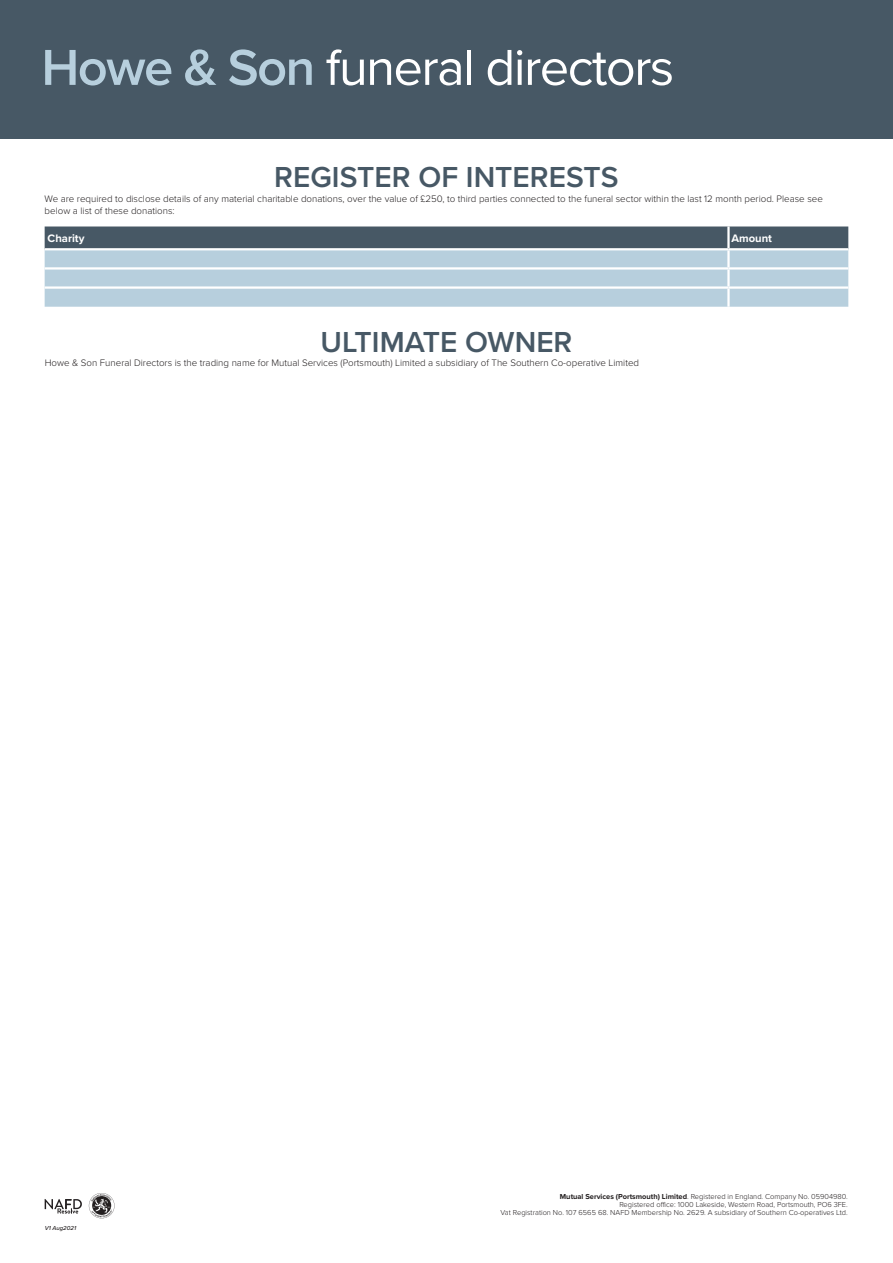
<style>
.page{position:relative;width:893px;height:1263px;background:#fff}
.page>*{position:absolute;margin:0;border:0;box-sizing:border-box;transform-origin:0 0}
.t1{font:600 30px "Proxima Nova";color:#475865}
.table_header{font:700 11.25px "Proxima Nova";color:#fff}
.Body_Text{font:300 9.75px/11.7px "Proxima Nova";color:#231f20}
.BodyText{font:300 9.75px "Proxima Nova";color:#231f20}
.t2{font:300 7.5px/8.2px "Proxima Nova";color:#231f20;text-align:right}
.t3{font:italic 500 6px "Proxima Nova";color:#231f20}
.s1{font-weight:700}
</style>
<div class="page">
<div style="left:0;top:0;width:893px;height:139px;background:#475865"></div>
<svg style="left:45px;top:1199px;width:37px;height:14px"></svg>
<svg style="left:89px;top:1193px;width:25px;height:25px"></svg>
<div style="left:45px;top:226px;width:803px;height:22px;background:#475865"></div>
<div style="left:45px;top:250px;width:803px;height:57px;background:#b7cfdd"></div>
<hr style="left:727px;top:226px;width:3px;height:22px;background:#fff">
<hr style="left:727px;top:250px;width:3px;height:17px;background:#fff">
<hr style="left:45px;top:267px;width:683px;height:3px;background:#fff">
<hr style="left:728px;top:267px;width:120px;height:3px;background:#fff">
<hr style="left:727px;top:270px;width:3px;height:16px;background:#fff">
<hr style="left:45px;top:286px;width:683px;height:3px;background:#fff">
<hr style="left:728px;top:286px;width:120px;height:3px;background:#fff">
<hr style="left:727px;top:289px;width:3px;height:18px;background:#fff">
<svg style="left:45px;top:50px;width:126px;height:36px"></svg>
<svg style="left:185px;top:49px;width:31px;height:37px"></svg>
<svg style="left:229px;top:49px;width:83px;height:37px"></svg>
<svg style="left:326px;top:49px;width:38px;height:37px"></svg>
<svg style="left:370px;top:59px;width:91px;height:27px"></svg>
<hr style="left:467px;top:50px;width:4px;height:35px;background:#fff">
<svg style="left:488px;top:50px;width:23px;height:36px"></svg>
<svg style="left:517px;top:50px;width:5px;height:35px"></svg>
<svg style="left:528px;top:53px;width:144px;height:33px"></svg>
<p class="t1" style="left:274px;top:154px;width:346px">REGISTER OF INTERESTS</p>
<p class="Body_Text" style="left:45px;top:192px;width:780px">We are required to disclose details of any material charitable donations, over the value of £250, to third parties connected to the funeral sector within the last 12 month period. Please see below a list of these donations:</p>
<p class="table_header" style="left:48px;top:230px;width:38px">Charity</p>
<p class="table_header" style="left:731px;top:230px;width:42px">Amount</p>
<p class="t1" style="left:320px;top:319px;width:253px">ULTIMATE OWNER</p>
<p class="BodyText" style="left:45px;top:355px;width:596px">Howe &amp; Son Funeral Directors is the trading name for Mutual Services (Portsmouth) Limited a subsidiary of The Southern Co-operative Limited</p>
<p class="t3" style="left:45px;top:1223px;width:33px">V1 Aug2021</p>
<p class="t2" style="left:501px;top:1192px;width:349px"><span class="s1">Mutual Services (Portsmouth) Limited</span>. Registered in England. Company No. 05904980.<br>Registered office: 1000 Lakeside, Western Road, Portsmouth, PO6 3FE.<br>Vat Registration No. 107 6565 68. NAFD Membership No. 2629. A subsidiary of Southern Co-operatives Ltd.</p>
</div>
